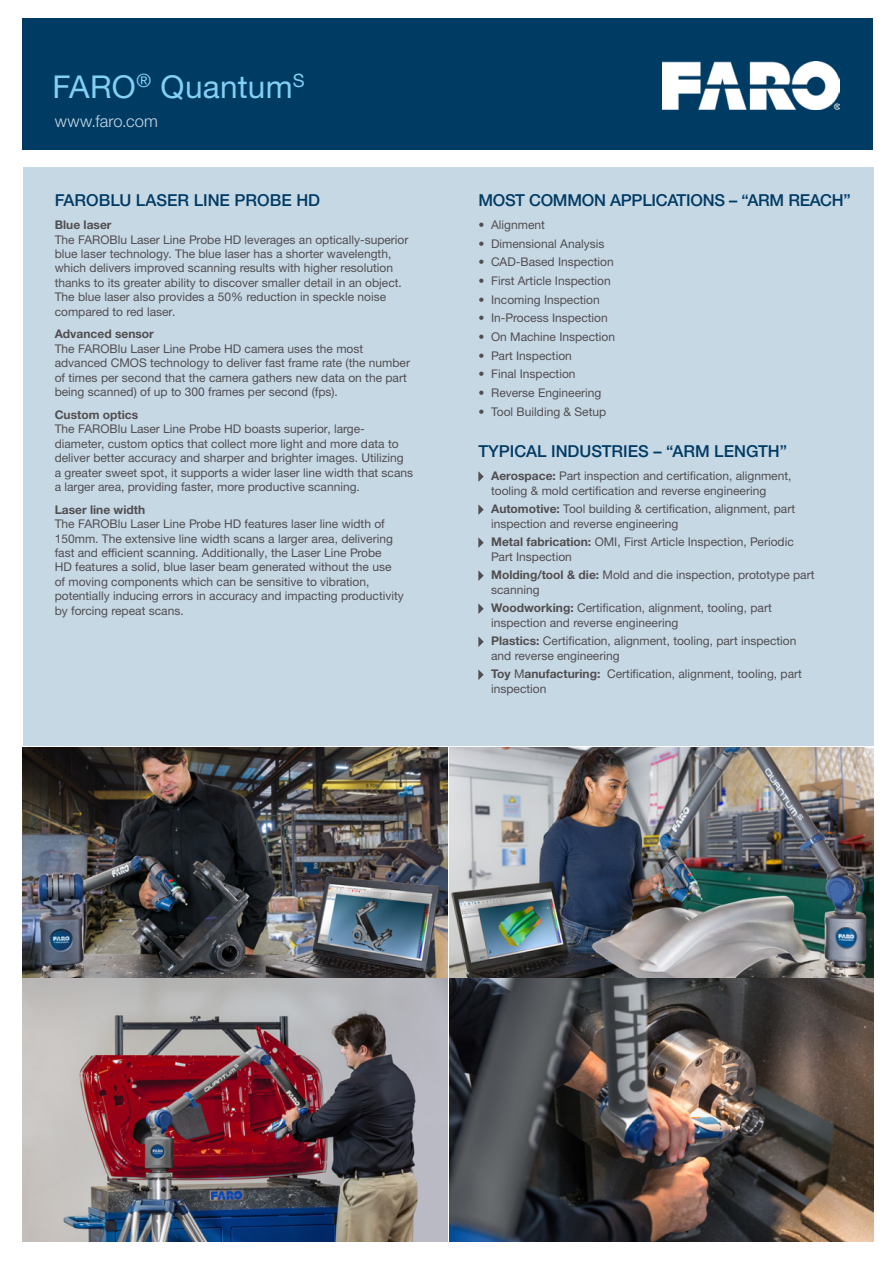
<style>
.page{position:relative;width:893px;height:1263px;background:#fff}
.page>*{position:absolute;margin:0;border:0;box-sizing:border-box;transform-origin:0 0}
.t1{font:31.5px "Helvetica Neue LTW1 G";letter-spacing:.01em;color:#83d0f5}
.t2{font:500 16.5px "Helvetica Neue LTW1 G";color:#003b64}
.t3{font:300 16.5px "Helvetica Neue LTW1 G";letter-spacing:.005em;color:#c7d8e5}
.t4{font:12px/14.4px "Helvetica Neue LTW1 G";color:#504e50}
.t5{font:700 12px "Helvetica Neue LTW1 G";color:#504e50}
.s1{font-weight:700}
</style>
<div class="page">
<div style="left:23px;top:167px;width:850px;height:578px;background:#c7d8e5"></div>
<div style="left:22px;top:18px;width:850px;height:132px;background:#003b64"></div>
<img style="left:662px;top:62px;width:178px;height:48px">
<img style="left:449px;top:747px;width:424px;height:495px">
<img style="left:23px;top:747px;width:424px;height:495px">
<svg style="left:478px;top:471px;width:6px;height:11px"></svg>
<svg style="left:478px;top:504px;width:6px;height:11px"></svg>
<svg style="left:478px;top:603px;width:6px;height:11px"></svg>
<svg style="left:478px;top:537px;width:6px;height:11px"></svg>
<svg style="left:478px;top:636px;width:6px;height:11px"></svg>
<svg style="left:478px;top:570px;width:6px;height:11px"></svg>
<svg style="left:478px;top:669px;width:6px;height:11px"></svg>
<h1 class="t1" style="left:53px;top:67px;width:254px">FARO<sup>®</sup> Quantum<sup>S</sup></h1>
<h2 class="t3" style="left:55px;top:111px;width:105px">www.faro.com</h2>
<h2 class="t2" style="left:55px;top:190px;width:267px">FAROBLU LASER LINE PROBE HD</h2>
<p class="t5" style="left:55px;top:217px;width:58px">Blue laser</p>
<p class="t4" style="left:55px;top:232px;width:355px">The FAROBlu Laser Line Probe HD leverages an optically-superior blue laser technology. The blue laser has a shorter wavelength, which delivers improved scanning results with higher resolution thanks to its greater ability to discover smaller detail in an object.<br>The blue laser also provides a 50% reduction in speckle noise compared to red laser.</p>
<p class="t5" style="left:55px;top:327px;width:101px">Advanced sensor</p>
<p class="t4" style="left:55px;top:341px;width:357px">The FAROBlu Laser Line Probe HD camera uses the most advanced CMOS technology to deliver fast frame rate (the number of times per second that the camera gathers new data on the part being scanned) of up to 300 frames per second (fps).</p>
<p class="t5" style="left:55px;top:407px;width:85px">Custom optics</p>
<p class="t4" style="left:55px;top:422px;width:360px">The FAROBlu Laser Line Probe HD boasts superior, large&shy;diameter, custom optics that collect more light and more data to deliver better accuracy and sharper and brighter images. Utilizing a greater sweet spot, it supports a wider laser line width that scans a larger area, providing faster, more productive scanning.</p>
<p class="t5" style="left:55px;top:502px;width:92px">Laser line width</p>
<p class="t4" style="left:55px;top:517px;width:351px">The FAROBlu Laser Line Probe HD features laser line width of 150mm. The extensive line width scans a larger area, delivering fast and efficient scanning. Additionally, the Laser Line Probe<br>HD features a solid, blue laser beam generated without the use of moving components which can be sensitive to vibration, potentially inducing errors in accuracy and impacting productivity by forcing repeat scans.</p>
<h2 class="t2" style="left:478px;top:190px;width:374px">MOST COMMON APPLICATIONS – “ARM REACH”</h2>
<p class="t4" style="left:478px;top:218px;width:68px">• Alignment</p>
<p class="t4" style="left:478px;top:236px;width:128px">• Dimensional Analysis</p>
<p class="t4" style="left:478px;top:255px;width:137px">• CAD-Based Inspection</p>
<p class="t4" style="left:478px;top:273px;width:134px">• First Article Inspection</p>
<p class="t4" style="left:478px;top:292px;width:123px">• Incoming Inspection</p>
<p class="t4" style="left:478px;top:311px;width:131px">• In-Process Inspection</p>
<p class="t4" style="left:478px;top:329px;width:138px">• On Machine Inspection</p>
<p class="t4" style="left:478px;top:348px;width:95px">• Part Inspection</p>
<p class="t4" style="left:478px;top:367px;width:99px">• Final Inspection</p>
<p class="t4" style="left:478px;top:385px;width:124px">• Reverse Engineering</p>
<p class="t4" style="left:478px;top:404px;width:129px">• Tool Building &amp; Setup</p>
<h2 class="t2" style="left:478px;top:441px;width:310px">TYPICAL INDUSTRIES – “ARM LENGTH”</h2>
<p class="t4" style="left:491px;top:469px;width:302px"><span class="s1">Aerospace:</span> Part inspection and certification, alignment, tooling &amp; mold certification and reverse engineering</p>
<p class="t4" style="left:491px;top:502px;width:306px"><span class="s1">Automotive:</span> Tool building &amp; certification, alignment, part inspection and reverse engineering</p>
<p class="t4" style="left:491px;top:535px;width:304px"><span class="s1">Metal fabrication:</span> OMI, First Article Inspection, Periodic<br>Part Inspection</p>
<p class="t4" style="left:491px;top:568px;width:325px"><span class="s1">Molding/tool &amp; die:</span> Mold and die inspection, prototype part scanning</p>
<p class="t4" style="left:491px;top:601px;width:282px"><span class="s1">Woodworking:</span> Certification, alignment, tooling, part inspection and reverse engineering</p>
<p class="t4" style="left:491px;top:634px;width:307px"><span class="s1">Plastics:</span> Certification, alignment, tooling, part inspection and reverse engineering</p>
<p class="t4" style="left:491px;top:667px;width:312px"><span class="s1">Toy</span> M<span class="s1">anufacturing:</span> Certification, alignment, tooling, part inspection</p>
</div>
